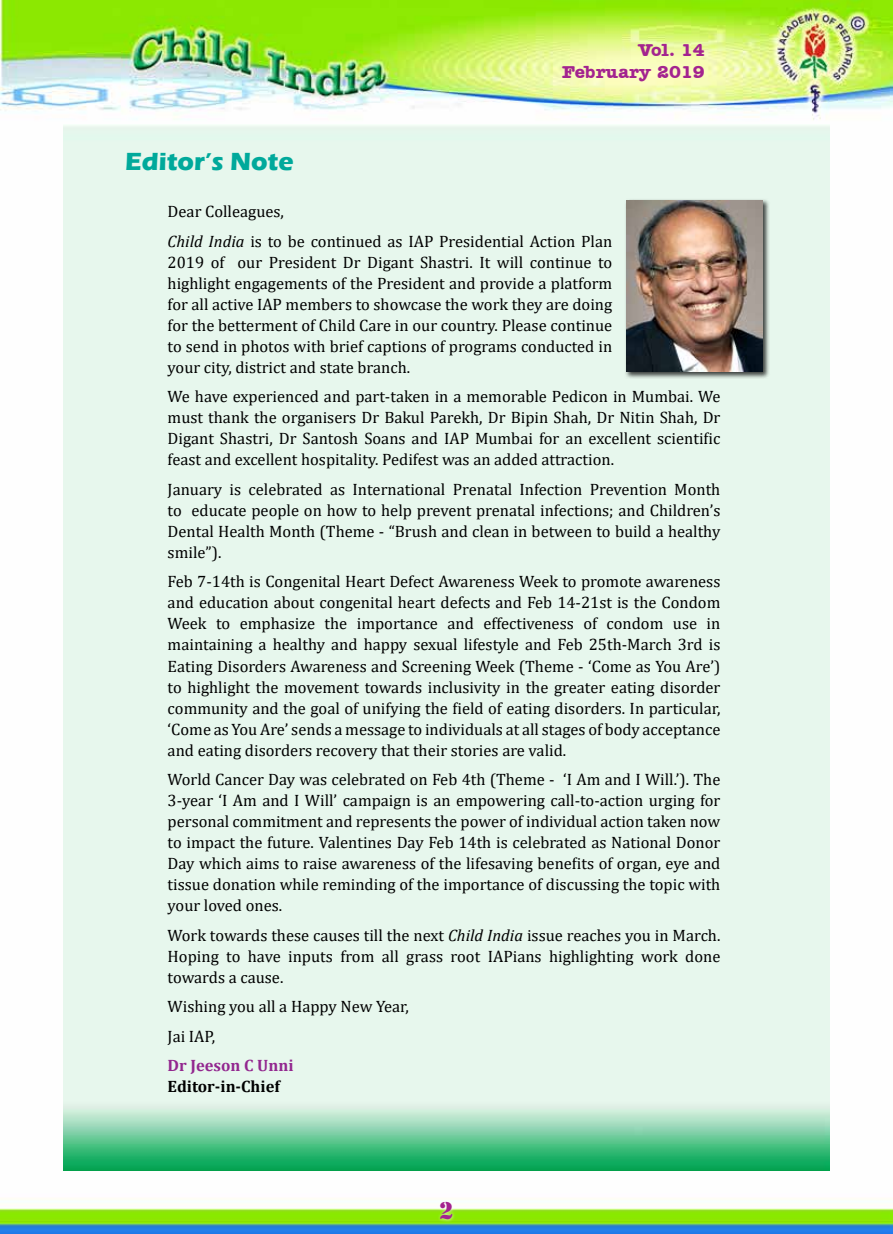
<style>
.page{position:relative;width:893px;height:1234px;background:#fff}
.page>*{position:absolute;margin:0;border:0;box-sizing:border-box;transform-origin:0 0}
.t1{font:700 25.5px "Eras ITC";color:#00a99b}
.t2{font:25.5px "Army";color:#a3238f}
.t3{font:700 18px/21.6px "Amer Typewriter IT Cby BT";color:#a3238f;text-align:right}
.t4{font:16.5px/21px "Cambria";color:#000;text-align:justify}
.t5{font:700 16.5px "Cambria";color:#000}
.t6{font:700 16.5px "Cambria";color:#92278f}
.s1{font-style:italic}
</style>
<div class="page">
<img style="left:0;top:0;width:893px;height:1233px">
<div style="left:437px;top:1198px;width:19px;height:24px;background:#fff;opacity:.75"></div>
<div style="left:64px;top:125px;width:765px;height:1044px;background:#e7f7ed"></div>
<div style="left:624px;top:198px;width:147px;height:181px;background:#000;opacity:.75"></div>
<img style="left:626px;top:200px;width:137px;height:171px">
<p class="t3" style="left:562px;top:39px;width:144px">Vol. 14<br>February 2019</p>
<p class="t3" style="left:650px;top:39px;width:56px">Vol. 1</p>
<p class="t3" style="left:570px;top:60px;width:37px">Jan</p>
<p class="t3" style="left:693px;top:60px;width:13px">8</p>
<h1 class="t1" style="left:125px;top:147px;width:170px">Editor’s Note</h1>
<p class="t4" style="left:168px;top:196px;width:446px;line-height:29.5px">Dear colleagues,<br><span class="s1">Child India</span> is to be continued as IAP Presidential Action Plan</p>
<p class="t4" style="left:168px;top:251px;width:446px">2019 of our President Dr Digant Shastri. It will continue to highlight engagements of the President and provide a platform for all active IAP members to showcase the work they are doing for the betterment of Child Care in our country. Please continue to send in photos with brief captions of programs conducted in your city, district and state branch.</p>
<p class="t4" style="left:168px;top:386px;width:554px">We have experienced and part-taken in a memorable Pedicon in Mumbai. We must thank the organisers Dr Bakul Parekh, Dr Bipin Shah, Dr Nitin Shah, Dr Digant Shastri, Dr Santosh Soans and IAP Mumbai for an excellent scientific feast and excellent hospitality. Pedifest was an added attraction.</p>
<p class="t4" style="left:168px;top:478px;width:554px">January is celebrated as International Prenatal Infection Prevention Month to educate people on how to help prevent prenatal infections; and Children’s Dental Health Month (Theme - “Brush and clean in between to build a healthy smile”).</p>
<p class="t4" style="left:168px;top:571px;width:554px">Feb 7-14th is Congenital Heart Defect Awareness Week to promote awareness and education about congenital heart defects and Feb 14-21st is the Condom Week to emphasize the importance and effectiveness of condom use in maintaining a healthy and happy sexual lifestyle and Feb 25th-March 3rd is Eating Disorders Awareness and Screening Week (Theme - ‘Come as You Are’) to highlight the movement towards inclusivity in the greater eating disorder community and the goal of unifying the field of eating disorders. In particular, ‘Come as You Are’ sends a message to individuals at all stages of body acceptance and eating disorders recovery that their stories are valid.</p>
<p class="t4" style="left:168px;top:768px;width:554px">World Cancer Day was celebrated on Feb 4th (Theme - ‘I Am and I Will.’). The 3-year ‘I Am and I Will’ campaign is an empowering call-to-action urging for personal commitment and represents the power of individual action taken now to impact the future. Valentines Day Feb 14th is celebrated as National Donor Day which aims to raise awareness of the lifesaving benefits of organ, eye and tissue donation while reminding of the importance of discussing the topic with your loved ones.</p>
<p class="t4" style="left:168px;top:924px;width:554px">Work towards these causes till the next <span class="s1">Child India</span> issue reaches you in March.<br>Hoping to have inputs from all grass root IAPians highlighting work done towards a cause.</p>
<p class="t4" style="left:168px;top:991px;width:243px;line-height:29.5px">Wishing you all a Happy New Year,<br>Jai IAP,</p>
<p class="t6" style="left:168px;top:1053px;width:127px">Dr Jeeson C Unni</p>
<p class="t5" style="left:168px;top:1074px;width:114px">Editor-in-chief</p>
<h1 class="t2" style="left:439px;top:1195px;width:16px">2</h1>
</div>
